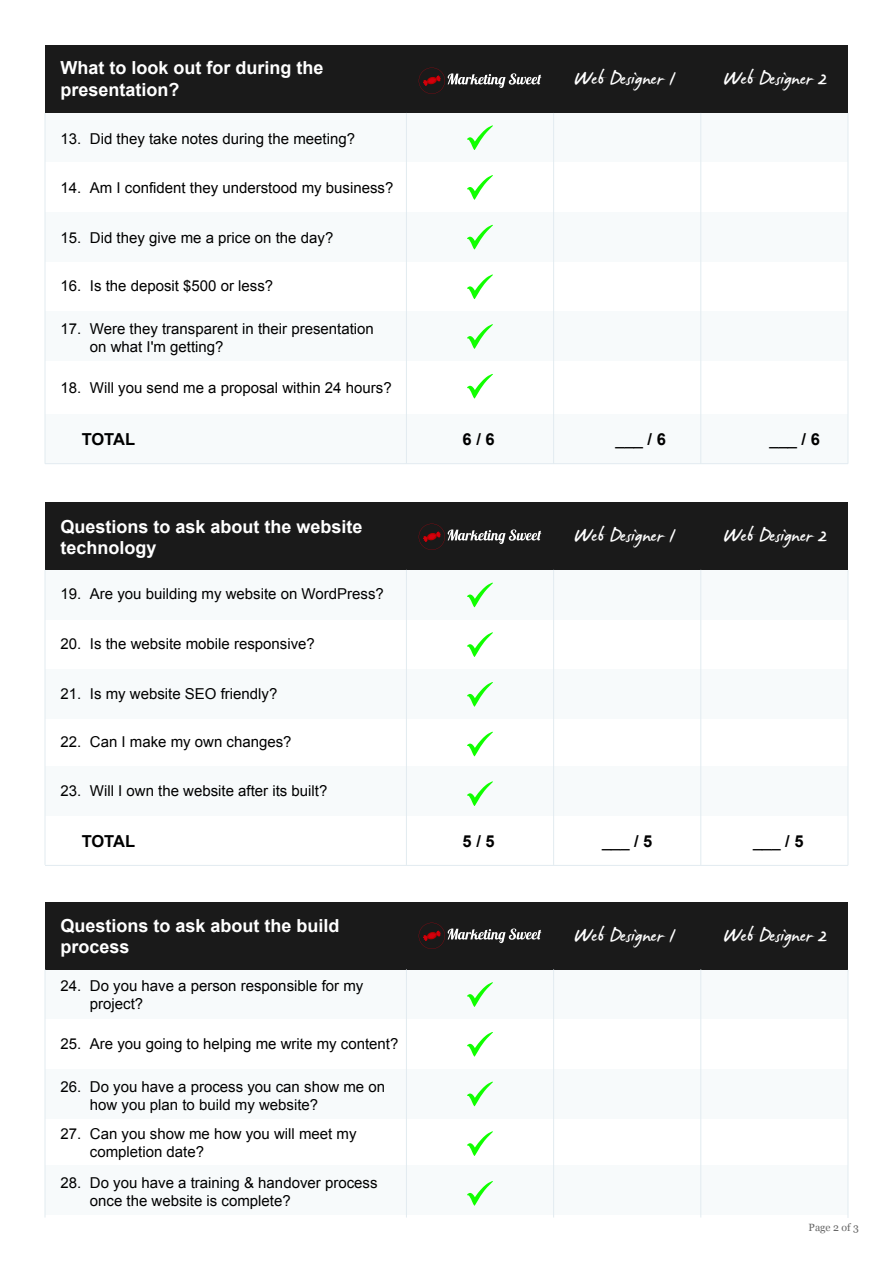
<style>
.page{position:relative;width:893px;height:1263px;background:#fff}
.page>*{position:absolute;margin:0;border:0;box-sizing:border-box;transform-origin:0 0}
.t1{font:30px "James Fajardo";color:#fff}
.t2{font:700 18px/21.6px "Arial";color:#fff}
.t3{font:16.5px "Arial";color:#000}
.t4{font:700 16.5px "Arial";letter-spacing:-.01em;color:#000}
.t5{font:15px/18px "Arial";color:#000}
.t6{font:10.5px "Georgia";color:#666}
.s1{font-weight:700}
</style>
<div class="page">
<div style="left:45px;top:113px;width:803px;height:50px;background:#f7fafb"></div>
<div style="left:45px;top:45px;width:803px;height:68px;background:#1a1a1a"></div>
<div style="left:45px;top:212px;width:803px;height:50px;background:#f7fafb"></div>
<div style="left:45px;top:311px;width:803px;height:50px;background:#f7fafb"></div>
<div style="left:45px;top:414px;width:803px;height:50px;background:#f7fafb"></div>
<hr style="left:848px;top:113px;width:1px;height:351px;background:#e2ebf0">
<hr style="left:700px;top:113px;width:1px;height:351px;background:#e2ebf0">
<hr style="left:553px;top:113px;width:1px;height:351px;background:#e2ebf0">
<hr style="left:406px;top:113px;width:1px;height:351px;background:#e2ebf0">
<hr style="left:45px;top:113px;width:1px;height:351px;background:#e2ebf0">
<hr style="left:45px;top:463px;width:803px;height:1px;background:#e2ebf0">
<svg style="left:467px;top:125px;width:26px;height:25px"></svg>
<svg style="left:467px;top:175px;width:26px;height:25px"></svg>
<svg style="left:467px;top:225px;width:26px;height:24px"></svg>
<svg style="left:467px;top:274px;width:26px;height:25px"></svg>
<svg style="left:467px;top:324px;width:26px;height:25px"></svg>
<svg style="left:467px;top:374px;width:26px;height:24px"></svg>
<svg style="left:419px;top:68px;width:122px;height:26px"></svg>
<div style="left:45px;top:766px;width:803px;height:50px;background:#f7fafb"></div>
<div style="left:45px;top:570px;width:803px;height:50px;background:#f7fafb"></div>
<div style="left:45px;top:502px;width:803px;height:68px;background:#1a1a1a"></div>
<div style="left:45px;top:669px;width:803px;height:50px;background:#f7fafb"></div>
<svg style="left:467px;top:583px;width:26px;height:24px"></svg>
<svg style="left:467px;top:632px;width:26px;height:25px"></svg>
<svg style="left:467px;top:682px;width:26px;height:24px"></svg>
<svg style="left:467px;top:732px;width:26px;height:24px"></svg>
<svg style="left:467px;top:781px;width:26px;height:25px"></svg>
<hr style="left:848px;top:570px;width:1px;height:295px;background:#e2ebf0">
<hr style="left:700px;top:570px;width:1px;height:295px;background:#e2ebf0">
<hr style="left:553px;top:570px;width:1px;height:295px;background:#e2ebf0">
<hr style="left:406px;top:570px;width:1px;height:295px;background:#e2ebf0">
<hr style="left:45px;top:570px;width:1px;height:295px;background:#e2ebf0">
<hr style="left:45px;top:865px;width:803px;height:1px;background:#e2ebf0">
<svg style="left:419px;top:524px;width:122px;height:26px"></svg>
<div style="left:45px;top:1165px;width:803px;height:50px;background:#f7fafb"></div>
<div style="left:45px;top:970px;width:803px;height:49px;background:#f7fafb"></div>
<div style="left:45px;top:902px;width:803px;height:68px;background:#1a1a1a"></div>
<div style="left:45px;top:1069px;width:803px;height:50px;background:#f7fafb"></div>
<svg style="left:467px;top:982px;width:26px;height:25px"></svg>
<svg style="left:467px;top:1032px;width:26px;height:24px"></svg>
<svg style="left:467px;top:1082px;width:26px;height:24px"></svg>
<svg style="left:467px;top:1131px;width:26px;height:25px"></svg>
<svg style="left:467px;top:1181px;width:26px;height:24px"></svg>
<hr style="left:848px;top:970px;width:1px;height:248px;background:#e2ebf0">
<hr style="left:700px;top:969px;width:1px;height:248px;background:#e2ebf0">
<hr style="left:553px;top:969px;width:1px;height:248px;background:#e2ebf0">
<hr style="left:406px;top:969px;width:1px;height:248px;background:#e2ebf0">
<hr style="left:45px;top:969px;width:1px;height:248px;background:#e2ebf0">
<svg style="left:419px;top:923px;width:122px;height:26px"></svg>
<p class="t2" style="left:60px;top:59px;width:264px">What to look out for during the presentation?</p>
<h1 class="t1" style="left:574px;top:63px;width:103px">Web Designer 1</h1>
<h1 class="t1" style="left:724px;top:63px;width:105px">Web Designer 2</h1>
<p class="t5" style="left:61px;top:131px;width:296px">13. Did they take notes during the meeting?</p>
<p class="t5" style="left:61px;top:180px;width:334px">14. Am I confident they understood my business?</p>
<p class="t5" style="left:61px;top:230px;width:274px">15. Did they give me a price on the day?</p>
<p class="t5" style="left:61px;top:278px;width:214px">16. Is the deposit $500 or less?</p>
<p class="t5" style="left:61px;top:321px;width:22px">17.</p>
<p class="t5" style="left:90px;top:321px;width:286px">Were they transparent in their presentation on what I'm getting?</p>
<p class="t5" style="left:61px;top:379px;width:333px">18. Will you send me a proposal within 24 hours?</p>
<p class="t4" style="left:82px;top:433px;width:55px">TOTAL</p>
<p class="t4" style="left:463px;top:433px;width:34px">6 / 6</p>
<p class="t3" style="left:615px;top:432px;width:52px">___ <span class="s1">/ 6</span></p>
<p class="t3" style="left:769px;top:432px;width:52px">___ <span class="s1">/ 6</span></p>
<p class="t2" style="left:60px;top:517px;width:304px">Questions to ask about the website technology</p>
<h1 class="t1" style="left:574px;top:520px;width:103px">Web Designer 1</h1>
<h1 class="t1" style="left:724px;top:520px;width:105px">Web Designer 2</h1>
<p class="t5" style="left:61px;top:586px;width:325px">19. Are you building my website on WordPress?</p>
<p class="t5" style="left:61px;top:636px;width:256px">20. Is the website mobile responsive?</p>
<p class="t5" style="left:61px;top:686px;width:218px">21. Is my website SEO friendly?</p>
<p class="t5" style="left:61px;top:734px;width:233px">22. Can I make my own changes?</p>
<p class="t5" style="left:61px;top:783px;width:268px">23. Will I own the website after its built?</p>
<p class="t4" style="left:82px;top:835px;width:55px">TOTAL</p>
<p class="t4" style="left:463px;top:835px;width:34px">5 / 5</p>
<p class="t3" style="left:602px;top:834px;width:52px">___ <span class="s1">/ 5</span></p>
<p class="t3" style="left:753px;top:834px;width:52px">___ <span class="s1">/ 5</span></p>
<p class="t2" style="left:60px;top:916px;width:281px">Questions to ask about the build process</p>
<h1 class="t1" style="left:574px;top:920px;width:103px">Web Designer 1</h1>
<h1 class="t1" style="left:724px;top:920px;width:105px">Web Designer 2</h1>
<p class="t5" style="left:61px;top:977px;width:22px">24.</p>
<p class="t5" style="left:90px;top:977px;width:275px">Do you have a person responsible for my project?</p>
<p class="t5" style="left:61px;top:1036px;width:339px">25. Are you going to helping me write my content?</p>
<p class="t5" style="left:61px;top:1079px;width:22px">26.</p>
<p class="t5" style="left:90px;top:1079px;width:297px">Do you have a process you can show me on how you plan to build my website?</p>
<p class="t5" style="left:61px;top:1125px;width:22px">27.</p>
<p class="t5" style="left:90px;top:1125px;width:268px">Can you show me how you will meet my completion date?</p>
<p class="t5" style="left:61px;top:1175px;width:22px">28.</p>
<p class="t5" style="left:90px;top:1175px;width:289px">Do you have a training &amp; handover process once the website is complete?</p>
<p class="t6" style="left:809px;top:1223px;width:52px">Page 2 of 3</p>
</div>
